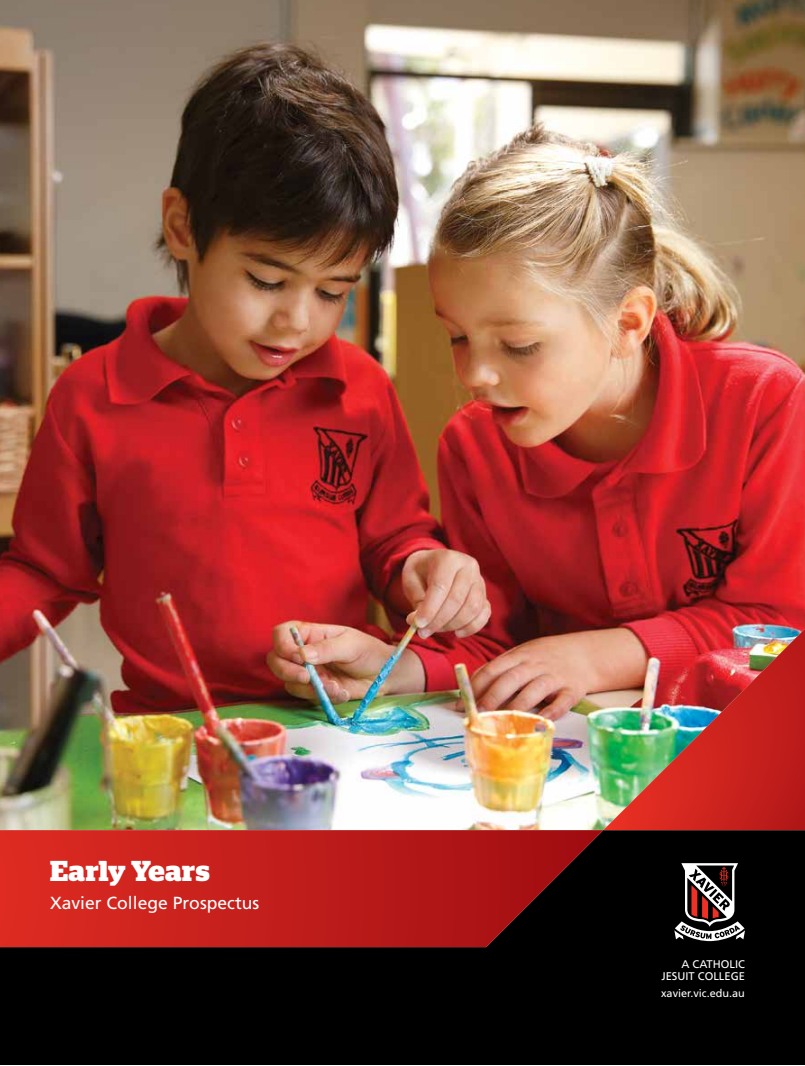
<style>
.page{position:relative;width:805px;height:1066px;background:#fff}
.page>*{position:absolute;margin:0;border:0;box-sizing:border-box;transform-origin:0 0}
.t1{font:700 28.75px "Stag";letter-spacing:.015em;color:#fff}
.t2{font:17.5px "Frutiger";color:#fff}
.t3{font:11.12px/12.1px "Frutiger";color:#fff;text-align:right}
.t4{font:10.88px "Frutiger";color:#fff}
</style>
<div class="page">
<img style="left:0;top:0;width:804px;height:830px">
<div style="left:0;top:830px;width:804px;height:235px;background:#000"></div>
<img style="left:603px;top:626px;width:201px;height:204px">
<svg style="left:0;top:830px;width:603px;height:117px;background:#ae1b18"></svg>
<svg style="left:674px;top:863px;width:71px;height:79px"></svg>
<h1 class="t1" style="left:50px;top:854px;width:161px">Early Years</h1>
<p class="t2" style="left:50px;top:892px;width:211px">Xavier College Prospectus</p>
<p class="t3" style="left:661px;top:958px;width:85px">A CATHOLIC<br>JESUIT COLLEGE</p>
<p class="t4" style="left:660px;top:987px;width:85px">xavier.vic.edu.au</p>
</div>
